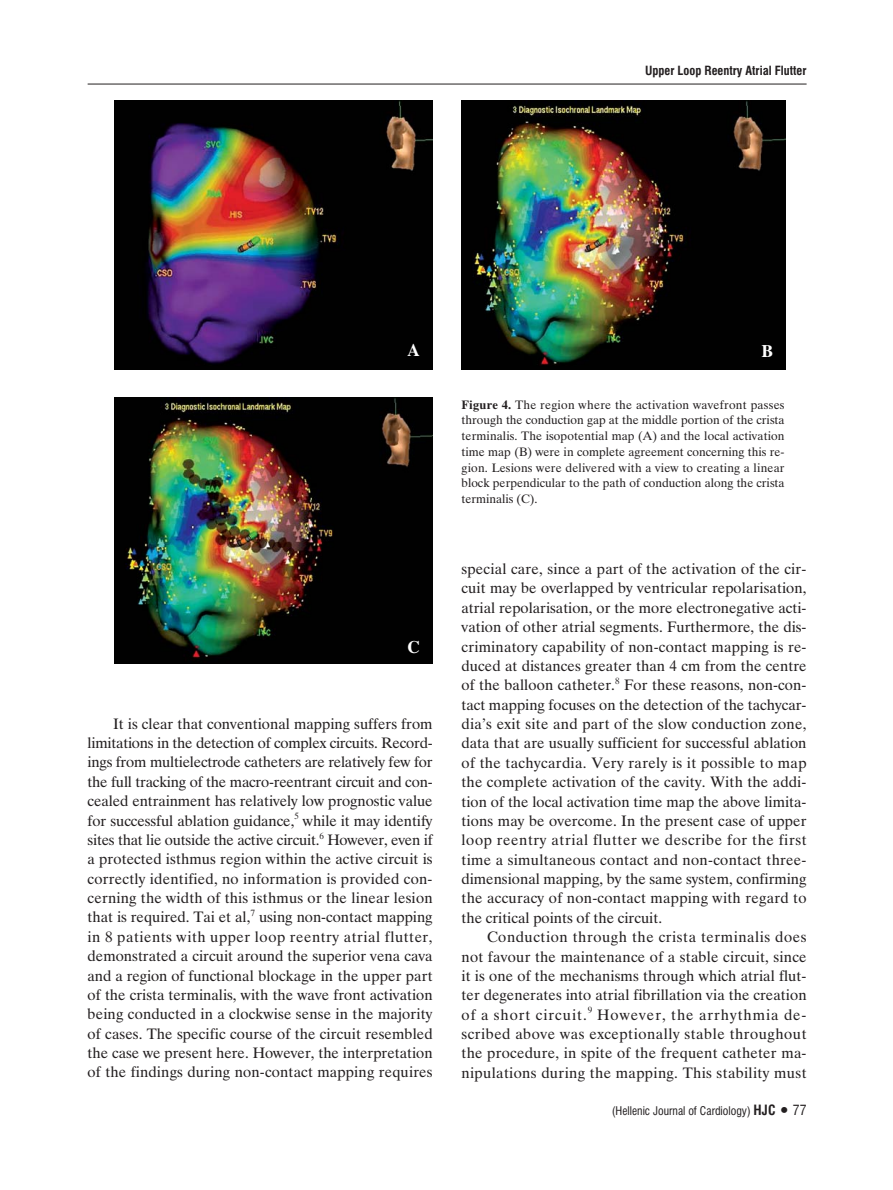
<style>
.page{position:relative;width:893px;height:1190px;background:#fff}
.page>*{position:absolute;margin:0;border:0;box-sizing:border-box;transform-origin:0 0}
.t1{font:18px "UB Times Bold";color:#fff}
.t2{font:15.75px/19.4px "UB Times";letter-spacing:.01em;color:#231f20;text-align:justify}
.t3{font:12.75px/15.8px "UB Times";color:#231f20;text-align:justify}
.t4{font:12.75px "UB Helvetica Cond Bold";color:#231f20}
.t5{font:12px "UB Helvetica Cond";color:#231f20}
.s1{font-family:"UB Times Bold"}
.s2{font-family:"UB Helvetica Cond Bold";font-size:14.25px}
.s3{font-size:14.25px}
</style>
<div class="page">
<img style="left:115px;top:397px;width:317px;height:266px">
<hr style="left:88px;top:84px;width:718px;height:1px;background:#231f20">
<img style="left:115px;top:100px;width:317px;height:270px">
<img style="left:461px;top:100px;width:324px;height:269px">
<p class="t4" style="left:645px;top:66px;width:163px">Upper Loop Reentry Atrial Flutter</p>
<p class="t1" style="left:408px;top:343px;width:13px">A</p>
<p class="t1" style="left:407px;top:640px;width:14px">C</p>
<p class="t2" style="left:88px;top:715px;width:346px;text-indent:26px">It is clear that conventional mapping suffers from limitations in the detection of complex circuits. Record&shy;ings from multielectrode catheters are relatively few for the full tracking of the macro-reentrant circuit and con&shy;cealed entrainment has relatively low prognostic value for successful ablation guidance,<sup>5</sup> while it may identify sites that lie outside the active circuit.<sup>6</sup> However, even if a protected isthmus region within the active circuit is correctly identified, no information is provided con&shy;cerning the width of this isthmus or the linear lesion that is required. Tai et al,<sup>7</sup> using non-contact mapping in 8 patients with upper loop reentry atrial flutter, demonstrated a circuit around the superior vena cava and a region of functional blockage in the upper part of the crista terminalis, with the wave front activation being conducted in a clockwise sense in the majority of cases. The specific course of the circuit resembled the case we present here. However, the interpretation of the findings during non-contact mapping requires</p>
<p class="t1" style="left:761px;top:344px;width:13px">B</p>
<p class="t3" style="left:461px;top:397px;width:324px"><span class="s1">Figure 4.</span> The region where the activation wavefront passes through the conduction gap at the middle portion of the crista terminalis. The isopotential map (A) and the local activation time map (B) were in complete agreement concerning this re&shy;gion. Lesions were delivered with a view to creating a linear block perpendicular to the path of conduction along the crista terminalis (C).</p>
<p class="t2" style="left:461px;top:560px;width:346px">special care, since a part of the activation of the cir&shy;cuit may be overlapped by ventricular repolarisation, atrial repolarisation, or the more electronegative acti&shy;vation of other atrial segments. Furthermore, the dis&shy;criminatory capability of non-contact mapping is re&shy;duced at distances greater than 4 cm from the centre of the balloon catheter.<sup>8</sup> For these reasons, non-con&shy;tact mapping focuses on the detection of the tachycar&shy;dia’s exit site and part of the slow conduction zone, data that are usually sufficient for successful ablation of the tachycardia. Very rarely is it possible to map the complete activation of the cavity. With the addi&shy;tion of the local activation time map the above limita&shy;tions may be overcome. In the present case of upper loop reentry atrial flutter we describe for the first time a simultaneous contact and non-contact three&shy;dimensional mapping, by the same system, confirming the accuracy of non-contact mapping with regard to the critical points of the circuit.</p>
<p class="t2" style="left:461px;top:928px;width:346px;text-indent:26px">Conduction through the crista terminalis does not favour the maintenance of a stable circuit, since it is one of the mechanisms through which atrial flut&shy;ter degenerates into atrial fibrillation via the creation of a short circuit.<sup>9</sup> However, the arrhythmia de&shy;scribed above was exceptionally stable throughout the procedure, in spite of the frequent catheter ma&shy;nipulations during the mapping. This stability must</p>
<p class="t5" style="left:612px;top:1106px;width:196px">(Hellenic Journal of Cardiology) <span class="s2">HJC ñ</span> <span class="s3">77</span></p>
</div>
